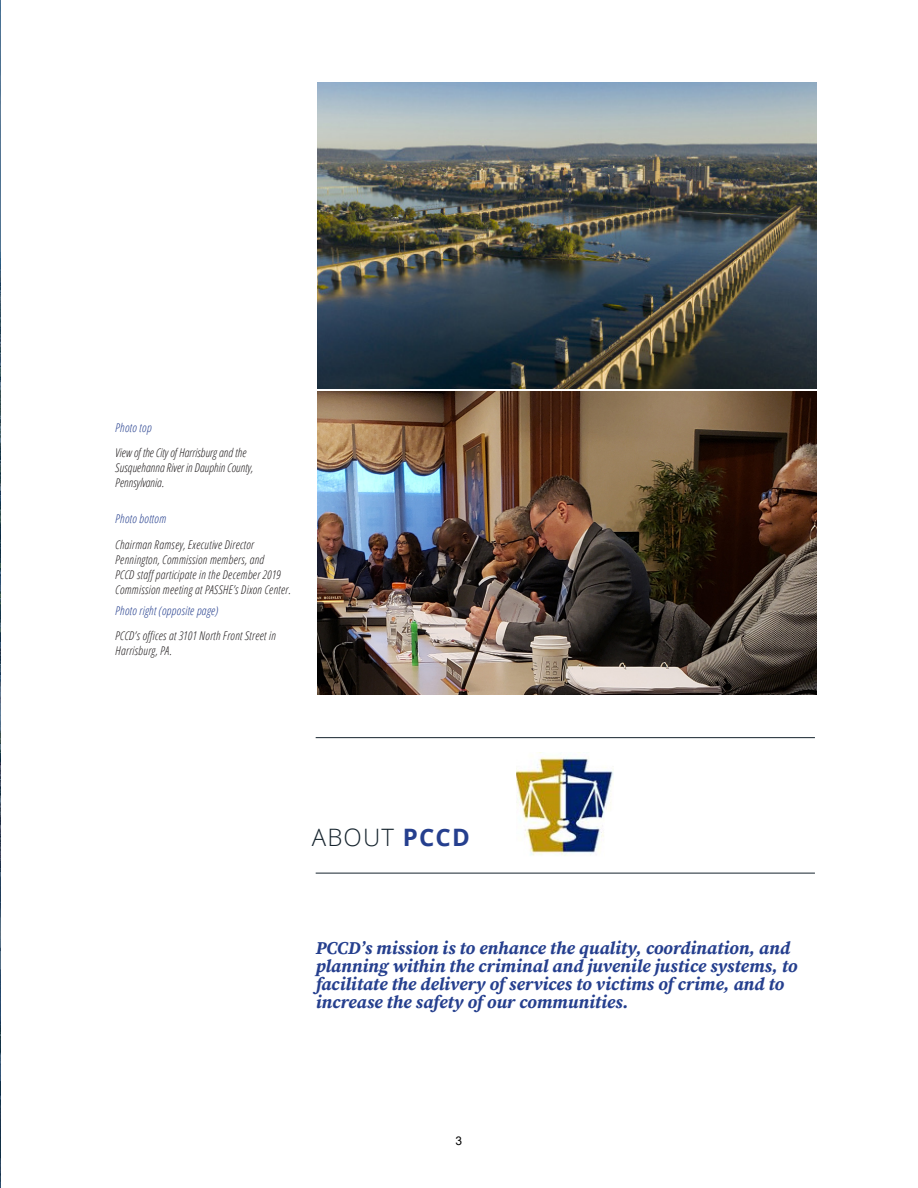
<style>
.page{position:relative;width:918px;height:1188px;background:#fff}
.page>*{position:absolute;margin:0;border:0;box-sizing:border-box;transform-origin:0 0}
.Chapter_Title_-_Alig{font:300 24px "Open Sans";letter-spacing:.05em;color:#16242e}
.Pull_Quote{font:italic 18px/18px "Source Serif Variable";color:#253f8e}
.Image_Caption{font:italic 300 condensed 12px/15px "Open Sans";letter-spacing:.02em;color:#231f20}
.Image_Caption-2{font:italic 300 condensed 12px/15px "Open Sans";color:#231f20}
.Image_Caption-3{font:italic 300 condensed 12px "Open Sans";letter-spacing:.02em;color:#253f8e}
.t1{font:12px "Arial";color:#000}
.s1{font-weight:700;color:#253f8e}
</style>
<div class="page">
<hr style="left:0;top:0;width:1px;height:1188px;background:#003361">
<img style="left:317px;top:391px;width:499px;height:303px">
<img style="left:317px;top:83px;width:499px;height:306px">
<hr style="left:316px;top:737px;width:499px;height:1px;background:#16242e">
<hr style="left:316px;top:873px;width:499px;height:1px;background:#16242e">
<img style="left:517px;top:757px;width:97px;height:99px">
<p class="Image_Caption-3" style="left:115px;top:420px;width:38px">Photo top</p>
<p class="Image_Caption-2" style="left:115px;top:445px;width:139px">View of the City of Harrisburg and the<br>Susquehanna River in Dauphin County,<br>Pennsylvania.</p>
<p class="Image_Caption-3" style="left:115px;top:511px;width:52px">Photo bottom</p>
<p class="Image_Caption" style="left:115px;top:537px;width:177px">Chairman Ramsey, Executive Director Pennington, Commission members, and<br>PCCD staff participate in the December 2019<br>Commission meeting at PASSHE’s Dixon Center.</p>
<p class="Image_Caption-3" style="left:115px;top:602px;width:105px">Photo right (opposite page)</p>
<p class="Image_Caption" style="left:115px;top:628px;width:162px">PCCD’s offices at 3101 North Front Street in<br>Harrisburg, PA.</p>
<p class="Chapter_Title_-_Alig" style="left:312px;top:821px;width:160px">ABOUT <span class="s1">PCCD</span></p>
<p class="Pull_Quote" style="left:316px;top:939px;width:483px">PCCD’s mission is to enhance the quality, coordination, and planning within the criminal and juvenile justice systems, to facilitate the delivery of services to victims of crime, and to increase the safety of our communities.</p>
<p class="t1" style="left:456px;top:1132px;width:8px">3</p>
</div>
